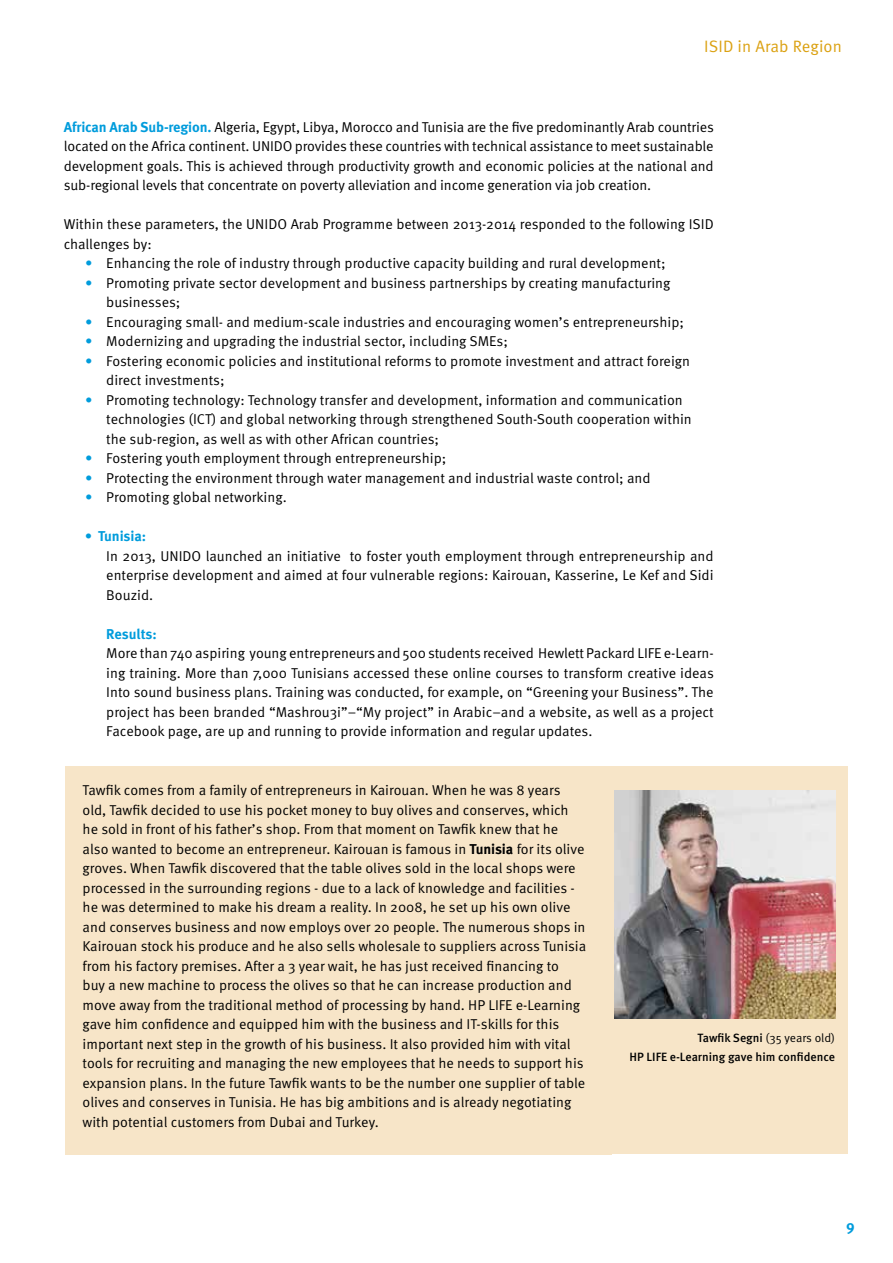
<style>
.page{position:relative;width:893px;height:1263px;background:#fff}
.page>*{position:absolute;margin:0;border:0;box-sizing:border-box;transform-origin:0 0}
.t1{font:16.5px "Meta Pro";letter-spacing:.005em;color:#dba111}
.t2{font:700 15px "Meta Pro";color:#009cdc}
.t3{font:14.25px/19.5px "Meta Pro";color:#000}
.t4{font:700 14.25px "Meta Pro";letter-spacing:-.01em;color:#009cdc}
.t5{font:500 12px/18.6px "Meta Pro";color:#000;text-align:right}
.s1{font-weight:700;color:#009cdc}
.s2{color:#009cdc}
.s3{font-weight:700}
.s4{font-weight:400}
</style>
<div class="page">
<div style="left:593px;top:766px;width:255px;height:388px;background:#f7e5c8"></div>
<div style="left:66px;top:766px;width:546px;height:389px;background:#f7e5c8"></div>
<img style="left:614px;top:791px;width:221px;height:227px">
<p class="t1" style="left:704px;top:36px;width:139px">ISID in Arab Region</p>
<p class="t3" style="left:64px;top:118px;width:652px;text-align:justify"><span class="s1">African Arab Sub-region.</span> Algeria, Egypt, Libya, Morocco and Tunisia are the five predominantly Arab countries located on the Africa continent. UNIDO provides these countries with technical assistance to meet sustainable development goals. This is achieved through productivity growth and economic policies at the national and sub-regional levels that concentrate on poverty alleviation and income generation via job creation.</p>
<p class="t3" style="left:64px;top:215px;width:651px">Within these parameters, the UNIDO Arab Programme between 2013-2014 responded to the following ISID challenges by:</p>
<p class="t3" style="left:85px;top:254px;width:582px"><span class="s2">•</span> Enhancing the role of industry through productive capacity building and rural development;</p>
<p class="t3" style="left:106px;top:274px;width:566px;text-indent:-21px"><span class="s2">•</span> Promoting private sector development and business partnerships by creating manufacturing businesses;</p>
<p class="t3" style="left:85px;top:313px;width:600px"><span class="s2">•</span> Encouraging small- and medium-scale industries and encouraging women’s entrepreneurship;</p>
<p class="t3" style="left:85px;top:332px;width:424px"><span class="s2">•</span> Modernizing and upgrading the industrial sector, including SMEs;</p>
<p class="t3" style="left:106px;top:352px;width:585px;text-indent:-21px"><span class="s2">•</span> Fostering economic policies and institutional reforms to promote investment and attract foreign direct investments;</p>
<p class="t3" style="left:106px;top:391px;width:587px;text-indent:-21px"><span class="s2">•</span> Promoting technology: Technology transfer and development, information and communication technologies (ICT) and global networking through strengthened South-South cooperation within the sub-region, as well as with other African countries;</p>
<p class="t3" style="left:85px;top:449px;width:363px"><span class="s2">•</span> Fostering youth employment through entrepreneurship;</p>
<p class="t3" style="left:85px;top:469px;width:567px"><span class="s2">•</span> Protecting the environment through water management and industrial waste control; and</p>
<p class="t3" style="left:85px;top:488px;width:203px"><span class="s2">•</span> Promoting global networking.</p>
<p class="t4" style="left:85px;top:527px;width:63px">• Tunisia:</p>
<p class="t3" style="left:106px;top:547px;width:609px;text-align:justify">In 2013, UNIDO launched an initiative to foster youth employment through entrepreneurship and enterprise development and aimed at four vulnerable regions: Kairouan, Kasserine, Le Kef and Sidi Bouzid.</p>
<p class="t4" style="left:106px;top:625px;width:52px">Results:</p>
<p class="t3" style="left:106px;top:644px;width:609px;text-align:justify">More than 740 aspiring young entrepreneurs and 500 students received Hewlett Packard LIFE e-Learn&shy;ing training. More than 7,000 Tunisians accessed these online courses to transform creative ideas Into sound business plans. Training was conducted, for example, on “Greening your Business”. The project has been branded “Mashrou3i”–“My project” in Arabic–and a website, as well as a project Facebook page, are up and running to provide information and regular updates.</p>
<p class="t3" style="left:83px;top:781px;width:505px">Tawfik comes from a family of entrepreneurs in Kairouan. When he was 8 years old, Tawfik decided to use his pocket money to buy olives and conserves, which he sold in front of his father’s shop. From that moment on Tawfik knew that he also wanted to become an entrepreneur. Kairouan is famous in <span class="s3">Tunisia</span> for its olive groves. When Tawfik discovered that the table olives sold in the local shops were processed in the surrounding regions - due to a lack of knowledge and facilities - he was determined to make his dream a reality. In 2008, he set up his own olive and conserves business and now employs over 20 people. The numerous shops in Kairouan stock his produce and he also sells wholesale to suppliers across Tunisia from his factory premises. After a 3 year wait, he has just received financing to<br>buy a new machine to process the olives so that he can increase production and move away from the traditional method of processing by hand. HP LIFE e-Learning gave him confidence and equipped him with the business and IT-skills for this important next step in the growth of his business. It also provided him with vital tools for recruiting and managing the new employees that he needs to support his expansion plans. In the future Tawfik wants to be the number one supplier of table olives and conserves in Tunisia. He has big ambitions and is already negotiating with potential customers from Dubai and Turkey.</p>
<p class="t5" style="left:629px;top:1029px;width:207px">Tawfik Segni <span class="s4">(35 years old)<br></span>HP LIFE e-Learning gave him confidence</p>
<p class="t2" style="left:846px;top:1217px;width:10px">9</p>
</div>
